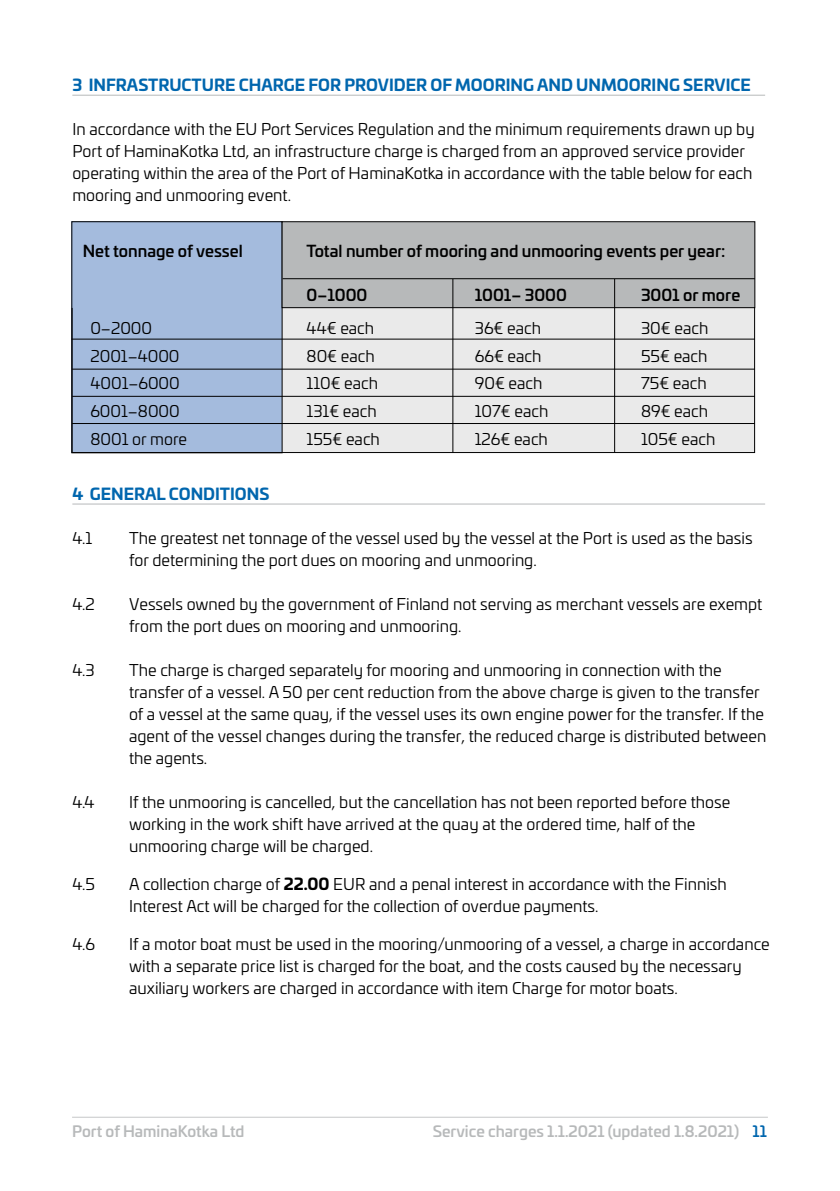
<style>
.page{position:relative;width:840px;height:1191px;background:#fff}
.page>*{position:absolute;margin:0;border:0;box-sizing:border-box;transform-origin:0 0}
.t1{font:16px/22px "Univia Pro";color:#000}
.t2{font:500 16px "Univia Pro";color:#000}
.t3{font:700 16px "Univia Pro";color:#0066ae}
.t4{font:500 15.2px "Univia Pro";color:#b7b9ba}
.s1{font-weight:700}
.s2{color:#0066ae}
</style>
<div class="page">
<hr style="left:72px;top:1116px;width:695px;height:1px;background:#c6c7c8">
<div style="left:282px;top:308px;width:472px;height:145px;background:#eaeaea"></div>
<div style="left:72px;top:222px;width:210px;height:231px;background:#a4bbdd"></div>
<div style="left:72px;top:221px;width:210px;height:232px;border:1px solid #000"></div>
<div style="left:282px;top:222px;width:472px;height:86px;background:#b7b9ba"></div>
<div style="left:282px;top:221px;width:472px;height:87px;border:1px solid #000"></div>
<hr style="left:72px;top:339px;width:682px;height:1px;background:#000">
<hr style="left:72px;top:369px;width:682px;height:1px;background:#000">
<hr style="left:72px;top:396px;width:682px;height:1px;background:#000">
<hr style="left:72px;top:423px;width:682px;height:1px;background:#000">
<hr style="left:452px;top:279px;width:1px;height:174px;background:#000">
<hr style="left:614px;top:279px;width:1px;height:174px;background:#000">
<div style="left:72px;top:308px;width:682px;height:145px;border:1px solid #000"></div>
<hr style="left:282px;top:278px;width:472px;height:1px;background:#000">
<hr style="left:72px;top:95px;width:692px;height:1px;background:#b7b9ba">
<hr style="left:72px;top:503px;width:692px;height:1px;background:#b7b9ba">
<p class="t3" style="left:72px;top:72px;width:679px">3 INFRASTRUCTURE CHARGE FOR PROVIDER OF MOORING AND UNMOORING SERVICE</p>
<p class="t1" style="left:72px;top:118px;width:683px">In accordance with the EU Port Services Regulation and the minimum requirements drawn up by Port of HaminaKotka Ltd, an infrastructure charge is charged from an approved service provider operating within the area of the Port of HaminaKotka in accordance with the table below for each mooring and unmooring event.</p>
<p class="t2" style="left:83px;top:238px;width:161px">Net tonnage of vessel</p>
<p class="t2" style="left:306px;top:238px;width:420px">Total number of mooring and unmooring events per year:</p>
<p class="t2" style="left:306px;top:282px;width:62px">0–1000</p>
<p class="t2" style="left:474px;top:282px;width:94px">1001– 3000</p>
<p class="t2" style="left:640px;top:282px;width:101px">3001 or more</p>
<p class="t1" style="left:90px;top:316px;width:63px">0–2000</p>
<p class="t1" style="left:306px;top:316px;width:69px">44€ each</p>
<p class="t1" style="left:474px;top:316px;width:68px">36€ each</p>
<p class="t1" style="left:640px;top:316px;width:69px">30€ each</p>
<p class="t1" style="left:90px;top:344px;width:91px">2001–4000</p>
<p class="t1" style="left:306px;top:344px;width:70px">80€ each</p>
<p class="t1" style="left:474px;top:344px;width:68px">66€ each</p>
<p class="t1" style="left:640px;top:344px;width:68px">55€ each</p>
<p class="t1" style="left:90px;top:372px;width:91px">4001–6000</p>
<p class="t1" style="left:306px;top:372px;width:73px">110€ each</p>
<p class="t1" style="left:474px;top:372px;width:69px">90€ each</p>
<p class="t1" style="left:640px;top:372px;width:67px">75€ each</p>
<p class="t1" style="left:90px;top:399px;width:91px">6001–8000</p>
<p class="t1" style="left:306px;top:399px;width:72px">131€ each</p>
<p class="t1" style="left:474px;top:399px;width:75px">107€ each</p>
<p class="t1" style="left:640px;top:399px;width:69px">89€ each</p>
<p class="t1" style="left:90px;top:427px;width:98px">8001 or more</p>
<p class="t1" style="left:306px;top:427px;width:75px">155€ each</p>
<p class="t1" style="left:474px;top:427px;width:75px">126€ each</p>
<p class="t1" style="left:640px;top:427px;width:76px">105€ each</p>
<p class="t3" style="left:72px;top:481px;width:198px">4 GENERAL CONDITIONS</p>
<p class="t1" style="left:72px;top:526px;width:21px">4.1</p>
<p class="t1" style="left:129px;top:526px;width:624px">The greatest net tonnage of the vessel used by the vessel at the Port is used as the basis for determining the port dues on mooring and unmooring.</p>
<p class="t1" style="left:72px;top:592px;width:24px">4.2</p>
<p class="t1" style="left:129px;top:592px;width:634px">Vessels owned by the government of Finland not serving as merchant vessels are exempt from the port dues on mooring and unmooring.</p>
<p class="t1" style="left:72px;top:658px;width:24px">4.3</p>
<p class="t1" style="left:129px;top:658px;width:638px">The charge is charged separately for mooring and unmooring in connection with the transfer of a vessel. A 50 per cent reduction from the above charge is given to the transfer of a vessel at the same quay, if the vessel uses its own engine power for the transfer. If the agent of the vessel changes during the transfer, the reduced charge is distributed between the agents.</p>
<p class="t1" style="left:72px;top:790px;width:24px">4.4</p>
<p class="t1" style="left:129px;top:790px;width:602px">If the unmooring is cancelled, but the cancellation has not been reported before those working in the work shift have arrived at the quay at the ordered time, half of the unmooring charge will be charged.</p>
<p class="t1" style="left:72px;top:872px;width:24px">4.5</p>
<p class="t1" style="left:129px;top:872px;width:599px">A collection charge of <span class="s1">22.00</span> EUR and a penal interest in accordance with the Finnish<br>Interest Act will be charged for the collection of overdue payments.</p>
<p class="t1" style="left:72px;top:932px;width:24px">4.6</p>
<p class="t1" style="left:129px;top:932px;width:642px">If a motor boat must be used in the mooring/unmooring of a vessel, a charge in accordance with a separate price list is charged for the boat, and the costs caused by the necessary auxiliary workers are charged in accordance with item Charge for motor boats.</p>
<p class="t4" style="left:72px;top:1120px;width:174px">Port of HaminaKotka Ltd</p>
<p class="t4" style="left:432px;top:1120px;width:335px">Service charges 1.1.2021 (updated 1.8.2021) <span class="s2">11</span></p>
</div>
